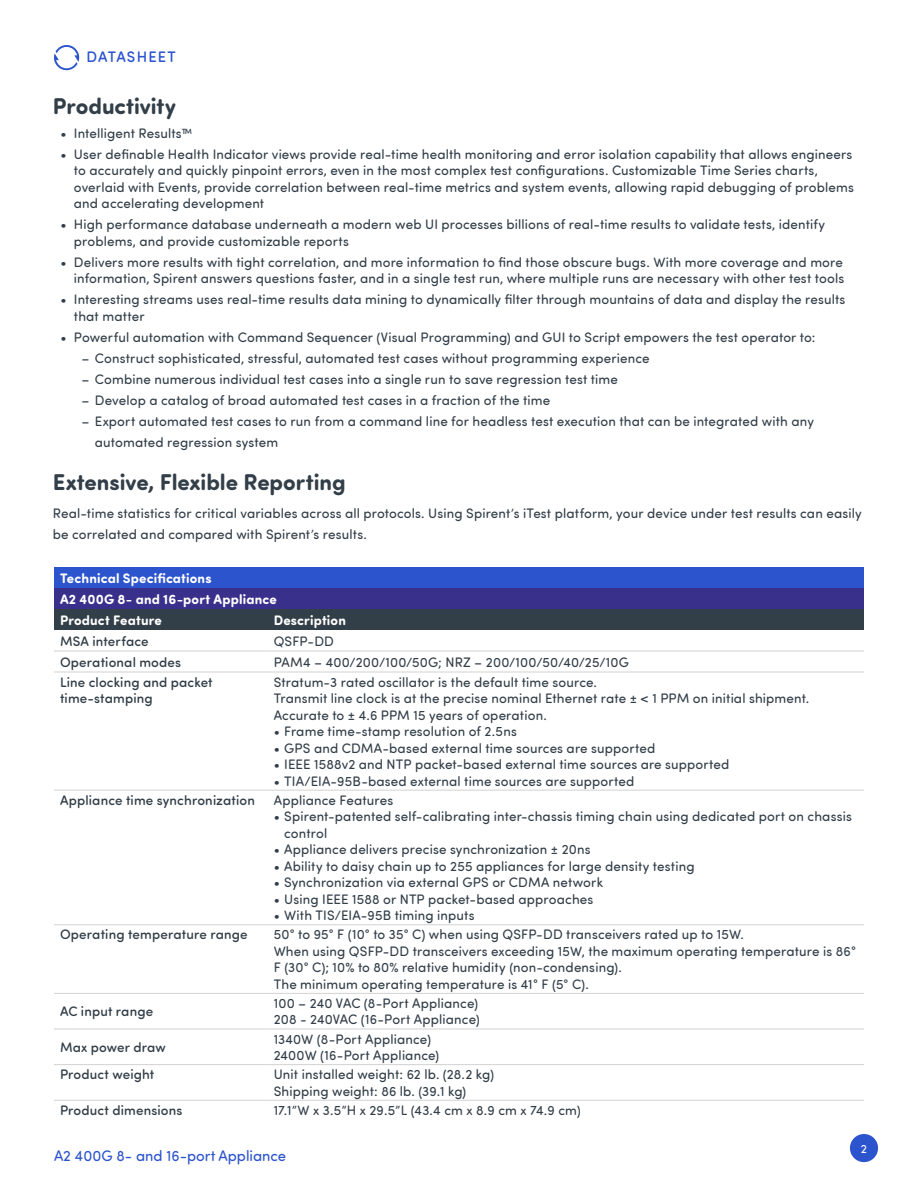
<style>
.page{position:relative;width:918px;height:1188px;background:#fff}
.page>*{position:absolute;margin:0;border:0;box-sizing:border-box;transform-origin:0 0}
.t1{font:700 22.5px "Sofia Pro Soft";color:#323e48}
.t2{font:15px "Sofia Pro Soft";color:#2c54cd}
.t3{font:500 15px "Sofia Pro Soft";letter-spacing:.075em;color:#2c54cd}
.t4{font:13.5px/16.5px "Sofia Pro Soft";letter-spacing:.01em;color:#323e48}
.t5{font:500 13.5px/16.5px "Sofia Pro Soft";letter-spacing:.01em;color:#323e48}
.t6{font:700 13.5px/21px "Sofia Pro Soft";letter-spacing:.015em;color:#fff}
.t7{font:12px "Sofia Pro Soft";color:#fff}
</style>
<div class="page">
<div style="left:850px;top:1134px;width:28px;height:28px;background:#2c54cd;border-radius:50%"></div>
<svg style="left:54px;top:45px;width:25px;height:25px"></svg>
<div style="left:54px;top:567px;width:810px;height:21px;background:#2c54cd"></div>
<div style="left:54px;top:588px;width:810px;height:21px;background:#39308c"></div>
<div style="left:54px;top:609px;width:810px;height:21px;background:#323e48"></div>
<hr style="left:54px;top:651px;width:214px;height:1px;background:#d2d2d2">
<hr style="left:268px;top:651px;width:596px;height:1px;background:#d2d2d2">
<hr style="left:54px;top:672px;width:214px;height:1px;background:#d2d2d2">
<hr style="left:268px;top:672px;width:596px;height:1px;background:#d2d2d2">
<hr style="left:54px;top:790px;width:214px;height:1px;background:#d2d2d2">
<hr style="left:268px;top:790px;width:596px;height:1px;background:#d2d2d2">
<hr style="left:54px;top:924px;width:214px;height:1px;background:#d2d2d2">
<hr style="left:268px;top:924px;width:596px;height:1px;background:#d2d2d2">
<hr style="left:268px;top:993px;width:596px;height:1px;background:#d2d2d2">
<hr style="left:54px;top:993px;width:214px;height:1px;background:#d2d2d2">
<hr style="left:54px;top:1029px;width:214px;height:1px;background:#d2d2d2">
<hr style="left:268px;top:1029px;width:596px;height:1px;background:#d2d2d2">
<hr style="left:54px;top:1064px;width:214px;height:1px;background:#d2d2d2">
<hr style="left:268px;top:1064px;width:596px;height:1px;background:#d2d2d2">
<hr style="left:54px;top:1100px;width:214px;height:1px;background:#d2d2d2">
<hr style="left:268px;top:1100px;width:596px;height:1px;background:#d2d2d2">
<p class="t3" style="left:87px;top:46px;width:91px">DATASHEET</p>
<h1 class="t1" style="left:53px;top:90px;width:125px">Productivity</h1>
<p class="t4" style="left:60px;top:124px;width:134px">• Intelligent Results™</p>
<p class="t4" style="left:74px;top:145px;width:782px;text-indent:-14px">• User definable Health Indicator views provide real-time health monitoring and error isolation capability that allows engineers to accurately and quickly pinpoint errors, even in the most complex test configurations. Customizable Time Series charts, overlaid with Events, provide correlation between real-time metrics and system events, allowing rapid debugging of problems and accelerating development</p>
<p class="t4" style="left:74px;top:216px;width:753px;text-indent:-14px">• High performance database underneath a modern web UI processes billions of real-time results to validate tests, identify problems, and provide customizable reports</p>
<p class="t4" style="left:60px;top:253px;width:785px;text-align:right">• Delivers more results with tight correlation, and more information to find those obscure bugs. With more coverage and more information, Spirent answers questions faster, and in a single test run, where multiple runs are necessary with other test tools</p>
<p class="t4" style="left:74px;top:291px;width:773px;text-indent:-14px">• Interesting streams uses real-time results data mining to dynamically filter through mountains of data and display the results that matter</p>
<p class="t4" style="left:60px;top:328px;width:757px">• Powerful automation with Command Sequencer (Visual Programming) and GUI to Script empowers the test operator to:</p>
<p class="t4" style="left:81px;top:349px;width:570px">– Construct sophisticated, stressful, automated test cases without programming experience</p>
<p class="t4" style="left:81px;top:370px;width:538px">– Combine numerous individual test cases into a single run to save regression test time</p>
<p class="t4" style="left:81px;top:391px;width:470px">– Develop a catalog of broad automated test cases in a fraction of the time</p>
<p class="t4" style="left:95px;top:410px;width:721px;line-height:21px;text-indent:-14px">– Export automated test cases to run from a command line for headless test execution that can be integrated with any automated regression system</p>
<h1 class="t1" style="left:53px;top:466px;width:294px">Extensive, Flexible Reporting</h1>
<p class="t4" style="left:53px;top:502px;width:810px;line-height:21px">Real-time statistics for critical variables across all protocols. Using Spirent’s iTest platform, your device under test results can easily be correlated and compared with Spirent’s results.</p>
<p class="t6" style="left:60px;top:567px;width:218px">Technical Specifications<br>A2 400G 8- and 16-port Appliance<br>Product Feature</p>
<p class="t6" style="left:274px;top:609px;width:74px">Description</p>
<p class="t5" style="left:60px;top:632px;width:90px">MSA interface</p>
<p class="t4" style="left:274px;top:632px;width:62px">QSFP-DD</p>
<p class="t5" style="left:60px;top:653px;width:123px">Operational modes</p>
<p class="t4" style="left:274px;top:653px;width:357px">PAM4 – 400/200/100/50G; NRZ – 200/100/50/40/25/10G</p>
<p class="t5" style="left:60px;top:673px;width:154px">Line clocking and packet time-stamping</p>
<p class="t4" style="left:274px;top:673px;width:537px">Stratum-3 rated oscillator is the default time source.<br>Transmit line clock is at the precise nominal Ethernet rate ± &lt; 1 PPM on initial shipment.<br>Accurate to ± 4.6 PPM 15 years of operation.</p>
<p class="t4" style="left:274px;top:723px;width:245px">• Frame time-stamp resolution of 2.5ns</p>
<p class="t4" style="left:274px;top:739px;width:383px">• GPS and CDMA-based external time sources are supported</p>
<p class="t4" style="left:274px;top:756px;width:457px">• IEEE 1588v2 and NTP packet-based external time sources are supported</p>
<p class="t4" style="left:274px;top:772px;width:362px">• TIA/EIA-95B-based external time sources are supported</p>
<p class="t5" style="left:60px;top:791px;width:196px">Appliance time synchronization</p>
<p class="t4" style="left:274px;top:791px;width:121px">Appliance Features</p>
<p class="t4" style="left:284px;top:808px;width:569px;text-indent:-11px">• Spirent-patented self-calibrating inter-chassis timing chain using dedicated port on chassis control</p>
<p class="t4" style="left:274px;top:841px;width:319px">• Appliance delivers precise synchronization ± 20ns</p>
<p class="t4" style="left:274px;top:857px;width:422px">• Ability to daisy chain up to 255 appliances for large density testing</p>
<p class="t4" style="left:274px;top:874px;width:331px">• Synchronization via external GPS or CDMA network</p>
<p class="t4" style="left:274px;top:890px;width:321px">• Using IEEE 1588 or NTP packet-based approaches</p>
<p class="t4" style="left:274px;top:907px;width:202px">• With TIS/EIA-95B timing inputs</p>
<p class="t5" style="left:60px;top:925px;width:189px">Operating temperature range</p>
<p class="t4" style="left:274px;top:926px;width:584px">50° to 95° F (10° to 35° C) when using QSFP-DD transceivers rated up to 15W.<br>When using QSFP-DD transceivers exceeding 15W, the maximum operating temperature is 86° F (30° C); 10% to 80% relative humidity (non-condensing).<br>The minimum operating temperature is 41° F (5° C).</p>
<p class="t5" style="left:60px;top:1002px;width:95px">AC input range</p>
<p class="t4" style="left:274px;top:994px;width:208px">100 – 240 VAC (8-Port Appliance)<br>208 - 240VAC (16-Port Appliance)</p>
<p class="t5" style="left:60px;top:1038px;width:107px">Max power draw</p>
<p class="t4" style="left:274px;top:1030px;width:167px">1340W (8-Port Appliance)<br>2400W (16-Port Appliance)</p>
<p class="t5" style="left:60px;top:1065px;width:96px">Product weight</p>
<p class="t4" style="left:274px;top:1066px;width:222px">Unit installed weight: 62 lb. (28.2 kg)<br>Shipping weight: 86 lb. (39.1 kg)</p>
<p class="t5" style="left:60px;top:1101px;width:124px">Product dimensions</p>
<p class="t4" style="left:274px;top:1101px;width:309px">17.1”W x 3.5”H x 29.5”L (43.4 cm x 8.9 cm x 74.9 cm)</p>
<p class="t2" style="left:54px;top:1145px;width:234px">A2 400G 8- and 16-port Appliance</p>
<p class="t7" style="left:861px;top:1140px;width:8px">2</p>
</div>
